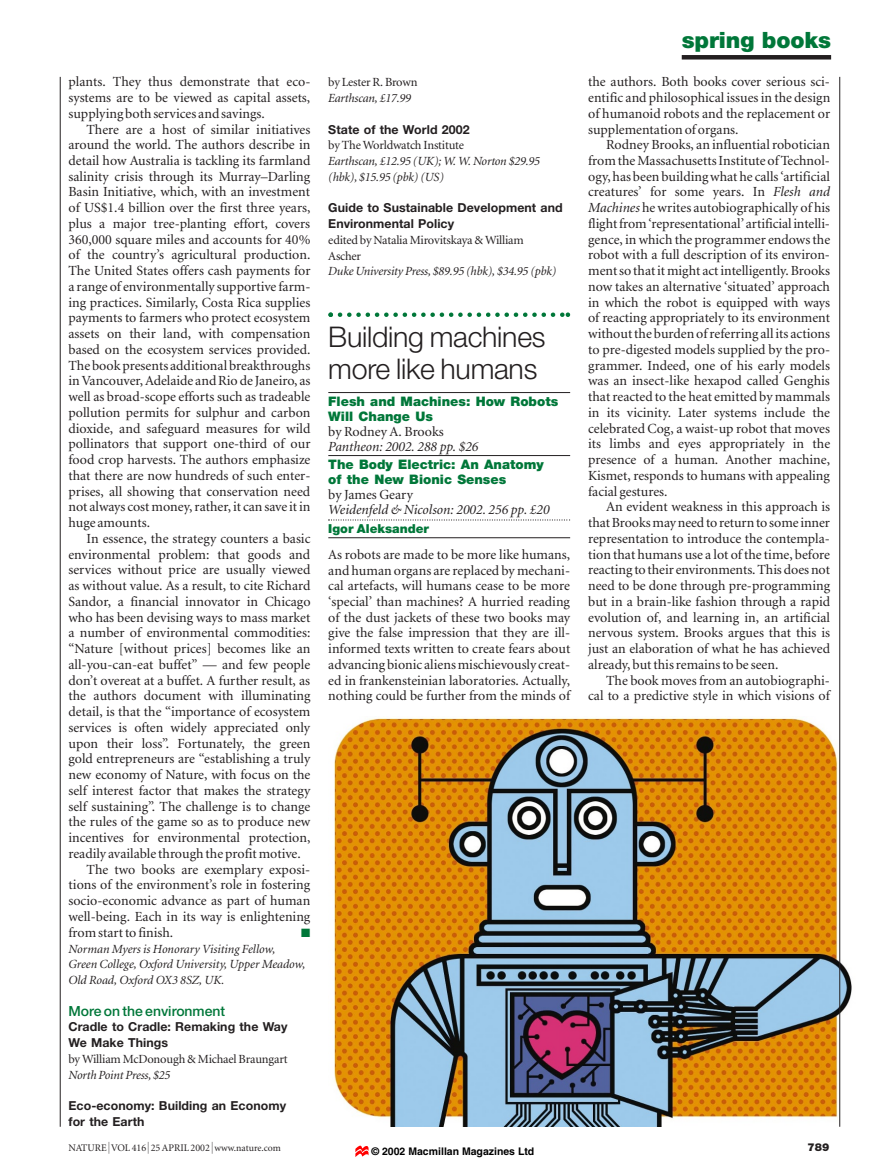
<style>
.page{position:relative;width:893px;height:1173px;background:#fff}
.page>*{position:absolute;margin:0;border:0;box-sizing:border-box;transform-origin:0 0}
.t1{font:300 28.5px/31.5px "Helvetica Neue";letter-spacing:-.01em;color:#231f20}
.t2{font:900 22.5px "Helvetica Neue";letter-spacing:-.005em;color:#007739}
.t3{font:13.95px/15.8px "Minion";color:#231f20;text-align:justify}
.t4{font:italic 13.95px "Minion";color:#231f20}
.t5{font:500 13.95px "Helvetica Neue";color:#007739}
.t6{font:900 13.2px/15.8px "Helvetica Neue";color:#007739}
.t7{font:italic 12.45px/15.8px "Minion";letter-spacing:-.015em;color:#231f20}
.t8{font:12.45px/15.8px "Minion";letter-spacing:-.015em;color:#231f20}
.t9{font:700 12.3px/15.8px "Helvetica Neue";letter-spacing:.005em;color:#231f20}
.t10{font:900 12.3px "Helvetica Neue";color:#007739}
.t11{font:12px "Zapf Dingbats";color:#007739}
.t12{font:900 10.8px "Helvetica Neue";color:#231f20}
.t13{font:700 10.5px "Helvetica";color:#000}
.t14{font:10.2px "Minion";color:#231f20}
.s1{font-style:italic}
.s2{font-family:"Unica SB";font-weight:300;font-size:12px}
.s3{font-size:9.75px}
</style>
<div class="page">
<svg style="left:328px;top:312px;width:242px;height:5px"></svg>
<hr style="left:328px;top:392px;width:242px;height:1px;background:#231f20">
<hr style="left:328px;top:455px;width:242px;height:1px;background:#231f20">
<svg style="left:328px;top:519px;width:242px;height:2px"></svg>
<hr style="left:328px;top:537px;width:242px;height:1px;background:#231f20">
<div style="left:681px;top:55px;width:150px;height:5px;background:#231f20"></div>
<hr style="left:60px;top:77px;width:1px;height:1050px;background:#231f20">
<img style="left:334px;top:717px;width:518px;height:409px">
<hr style="left:839px;top:77px;width:1px;height:1050px;background:#231f20">
<svg style="left:355px;top:1146px;width:13px;height:11px"></svg>
<p class="t3" style="left:68px;top:75px;width:243px">plants. They thus demonstrate that eco&shy;systems are to be viewed as capital assets, supplying both services and savings.</p>
<p class="t3" style="left:68px;top:122px;width:243px;text-indent:18px">There are a host of similar initiatives around the world. The authors describe in detail how Australia is tackling its farmland salinity crisis through its Murray–Darling Basin Initiative, which, with an investment of US$1.4 billion over the first three years, plus a major tree-planting effort, covers 360,000 square miles and accounts for 40% of the country’s agricultural production.<br>The United States offers cash payments for a range of environmentally supportive farm&shy;ing practices. Similarly, Costa Rica supplies payments to farmers who protect ecosystem assets on their land, with compensation based on the ecosystem services provided.<br>The book presents additional breakthroughs in Vancouver, Adelaide and Rio de Janeiro, as well as broad-scope efforts such as tradeable pollution permits for sulphur and carbon dioxide, and safeguard measures for wild pollinators that support one-third of our food crop harvests. The authors emphasize that there are now hundreds of such enter&shy;prises, all showing that conservation need not always cost money, rather, it can save it in huge amounts.</p>
<p class="t3" style="left:86px;top:532px;width:225px">In essence, the strategy counters a basic</p>
<p class="t3" style="left:68px;top:548px;width:243px">environmental problem: that goods and</p>
<p class="t3" style="left:68px;top:563px;width:243px">services without price are usually viewed</p>
<p class="t3" style="left:68px;top:579px;width:243px">as without value. As a result, to cite Richard</p>
<p class="t3" style="left:68px;top:595px;width:243px">Sandor, a financial innovator in Chicago</p>
<p class="t3" style="left:68px;top:611px;width:243px">who has been devising ways to mass market</p>
<p class="t3" style="left:68px;top:626px;width:243px">a number of environmental commodities:</p>
<p class="t3" style="left:68px;top:642px;width:243px">“Nature [without prices] becomes like an</p>
<p class="t3" style="left:68px;top:658px;width:243px">all-you-can-eat buffet” — and few people</p>
<p class="t3" style="left:68px;top:674px;width:243px">don’t overeat at a buffet. A further result, as</p>
<p class="t3" style="left:68px;top:689px;width:243px">the authors document with illuminating</p>
<p class="t3" style="left:68px;top:705px;width:243px">detail, is that the “importance of ecosystem</p>
<p class="t3" style="left:68px;top:721px;width:243px">services is often widely appreciated only</p>
<p class="t3" style="left:68px;top:737px;width:243px">upon their loss”. Fortunately, the green</p>
<p class="t3" style="left:68px;top:752px;width:243px">gold entrepreneurs are “establishing a truly</p>
<p class="t3" style="left:68px;top:768px;width:243px">new economy of Nature, with focus on the</p>
<p class="t3" style="left:68px;top:784px;width:243px">self interest factor that makes the strategy</p>
<p class="t3" style="left:68px;top:800px;width:243px">self sustaining”. The challenge is to change</p>
<p class="t3" style="left:68px;top:815px;width:243px">the rules of the game so as to produce new</p>
<p class="t3" style="left:68px;top:831px;width:243px">incentives for environmental protection,</p>
<p class="t3" style="left:68px;top:847px;width:234px">readily available through the profit motive.</p>
<p class="t3" style="left:86px;top:863px;width:225px">The two books are exemplary exposi-</p>
<p class="t3" style="left:68px;top:878px;width:243px">tions of the environment’s role in fostering</p>
<p class="t3" style="left:68px;top:894px;width:243px">socio-economic advance as part of human</p>
<p class="t3" style="left:68px;top:910px;width:243px">well-being. Each in its way is enlightening</p>
<p class="t3" style="left:68px;top:926px;width:106px">from start to finish.</p>
<p class="t11" style="left:301px;top:927px;width:11px">■</p>
<p class="t7" style="left:68px;top:942px;width:239px">Norman Myers is Honorary Visiting Fellow,<br>Green College, Oxford University, Upper Meadow,<br>Old Road, Oxford OX3 8SZ, UK.</p>
<p class="t5" style="left:68px;top:1006px;width:158px">More on the environment</p>
<p class="t9" style="left:68px;top:1020px;width:220px">Cradle to Cradle: Remaking the Way<br>We Make Things</p>
<p class="t8" style="left:68px;top:1052px;width:221px">by William McDonough &amp; Michael Braungart</p>
<p class="t7" style="left:68px;top:1068px;width:103px">North Point Press, $25</p>
<p class="t9" style="left:68px;top:1099px;width:219px">Eco-economy: Building an Economy for the Earth</p>
<p class="t8" style="left:328px;top:75px;width:91px">by Lester R. Brown</p>
<p class="t7" style="left:328px;top:91px;width:84px">Earthscan, £17.99</p>
<p class="t9" style="left:328px;top:122px;width:143px">State of the World 2002</p>
<p class="t8" style="left:328px;top:138px;width:137px">by The Worldwatch Institute</p>
<p class="t7" style="left:328px;top:154px;width:213px">Earthscan, £12.95 (UK); W. W. Norton $29.95 (hbk), $15.95 (pbk) (US)</p>
<p class="t9" style="left:328px;top:201px;width:236px">Guide to Sustainable Development and<br>Environmental Policy</p>
<p class="t8" style="left:328px;top:233px;width:197px">edited by Natalia Mirovitskaya &amp; William<br>Ascher</p>
<p class="t7" style="left:328px;top:264px;width:229px">Duke University Press, $89.95 (hbk), $34.95 (pbk)</p>
<h1 class="t1" style="left:328px;top:324px;width:219px">Building machines more like humans</h1>
<p class="t6" style="left:328px;top:394px;width:231px">Flesh and Machines: How Robots<br>Will Change Us</p>
<p class="t3" style="left:328px;top:425px;width:117px">by Rodney A. Brooks</p>
<p class="t4" style="left:328px;top:441px;width:152px">Pantheon: 2002. 288 pp. $26</p>
<p class="t6" style="left:328px;top:457px;width:217px">The Body Electric: An Anatomy of the New Bionic Senses</p>
<p class="t3" style="left:328px;top:488px;width:86px">by James Geary</p>
<p class="t4" style="left:328px;top:504px;width:223px">Weidenfeld &amp; Nicolson: 2002. 256 pp. £20</p>
<p class="t10" style="left:328px;top:525px;width:102px">Igor Aleksander</p>
<p class="t3" style="left:328px;top:548px;width:243px">As robots are made to be more like humans, and human organs are replaced by mechani&shy;cal artefacts, will humans cease to be more ‘special’ than machines? A hurried reading of the dust jackets of these two books may give the false impression that they are ill&shy;informed texts written to create fears about advancing bionic aliens mischievously creat&shy;ed in frankensteinian laboratories. Actually, nothing could be further from the minds of</p>
<h2 class="t2" style="left:681px;top:32px;width:151px">spring books</h2>
<p class="t3" style="left:588px;top:75px;width:244px">the authors. Both books cover serious sci&shy;entific and philosophical issues in the design of humanoid robots and the replacement or supplementation of organs.</p>
<p class="t3" style="left:588px;top:138px;width:243px;text-indent:18px">Rodney Brooks, an influential robotician from the Massachusetts Institute of Technol&shy;ogy, has been building what he calls ‘artificial creatures’ for some years. In <span class="s1">Flesh and Machines</span> he writes autobiographically of his flight from ‘representational’ artificial intelli&shy;gence, in which the programmer endows the robot with a full description of its environ&shy;ment so that it might act intelligently. Brooks now takes an alternative ‘situated’ approach in which the robot is equipped with ways of reacting appropriately to its environment without the burden of referring all its actions to pre-digested models supplied by the pro&shy;grammer. Indeed, one of his early models was an insect-like hexapod called Genghis that reacted to the heat emitted by mammals in its vicinity. Later systems include the celebrated Cog, a waist-up robot that moves its limbs and eyes appropriately in the presence of a human. Another machine, Kismet, responds to humans with appealing facial gestures.</p>
<p class="t3" style="left:588px;top:500px;width:243px;text-indent:18px">An evident weakness in this approach is that Brooks may need to return to some inner representation to introduce the contempla&shy;tion that humans use a lot of the time, before reacting to their environments. This does not need to be done through pre-programming but in a brain-like fashion through a rapid evolution of, and learning in, an artificial nervous system. Brooks argues that this is just an elaboration of what he has achieved already, but this remains to be seen.</p>
<p class="t3" style="left:588px;top:674px;width:243px;text-align:right">The book moves from an autobiographi&shy;cal to a predictive style in which visions of</p>
<p class="t14" style="left:68px;top:1143px;width:214px">NATURE<span class="s2">|</span> VOL 416 <span class="s2">|</span> 25 APRIL 2002 <span class="s2">|</span> <span class="s3">www.nature.com</span></p>
<p class="t12" style="left:807px;top:1143px;width:23px">789</p>
<p class="t13" style="left:371px;top:1145px;width:164px">© 2002 Macmillan Magazines Ltd</p>
</div>
